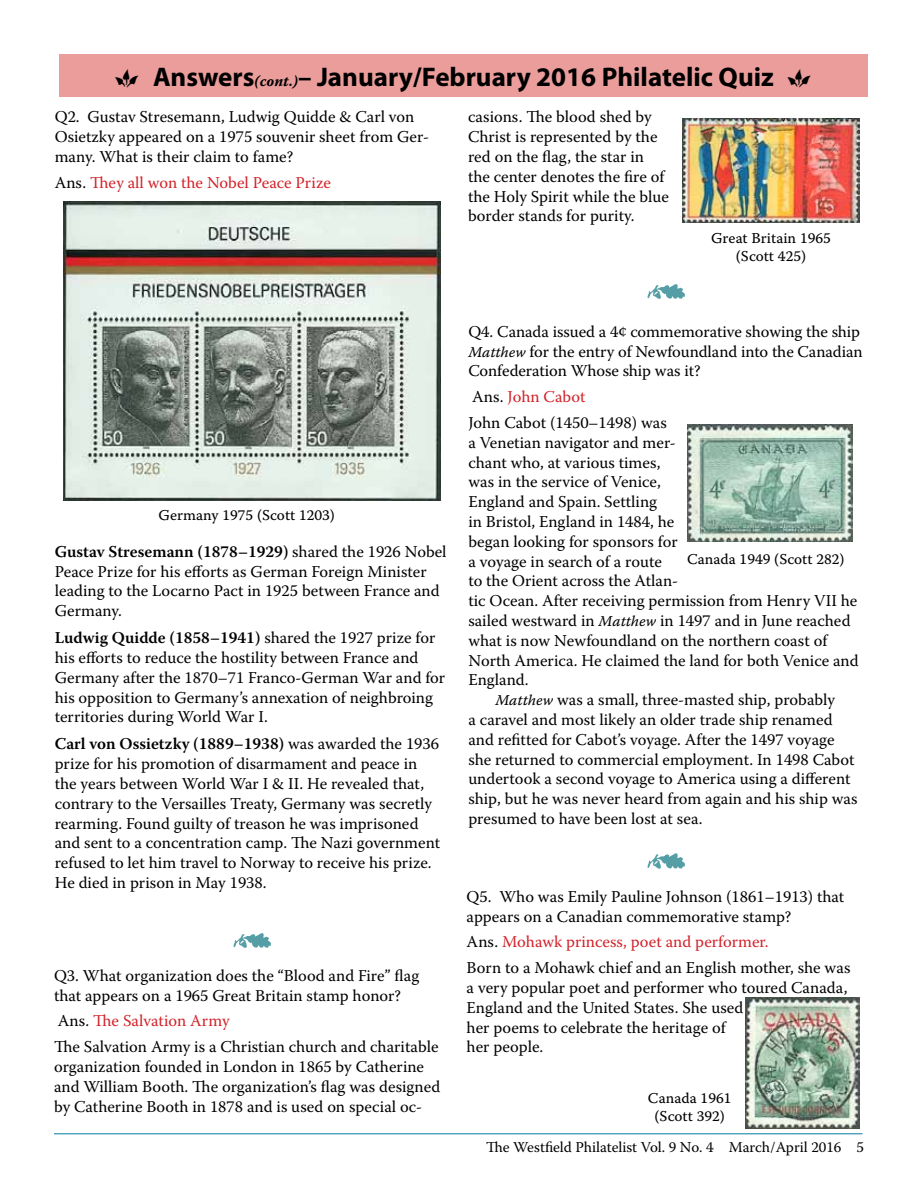
<style>
.page{position:relative;width:918px;height:1188px;background:#fff}
.page>*{position:absolute;margin:0;border:0;box-sizing:border-box;transform-origin:0 0}
.t1{font:700 27px "Myriad Pro";color:#000}
.t2{font:16.5px/19.8px "Warnock Pro";color:#000}
.t3{font:16.5px "Warnock Pro";color:#d2232a}
.t4{font:15px/18px "Warnock Pro Capt";color:#000;text-align:center}
.t5{font:15px "Warnock Pro";color:#000}
.s1{font-family:"Warnock Pro Capt";font-weight:400}
.s2{font-family:"Warnock Pro Bold It Capt";font-weight:400;font-size:15px}
.s3{color:#000}
.s4{font-weight:600}
.s5{color:#d2232a}
.s6{font-family:"Warnock Pro It Capt";font-size:15px}
</style>
<div class="page">
<hr style="left:54px;top:1133px;width:808px;height:1px;background:#007aa0">
<img style="left:233px;top:933px;width:38px;height:15px">
<img style="left:64px;top:201px;width:377px;height:299px">
<img style="left:683px;top:118px;width:177px;height:105px">
<img style="left:647px;top:284px;width:38px;height:15px">
<img style="left:687px;top:425px;width:166px;height:116px">
<img style="left:647px;top:853px;width:38px;height:16px">
<img style="left:746px;top:998px;width:114px;height:130px">
<div style="left:59px;top:54px;width:809px;height:43px;background:#ea9d9b"></div>
<h1 class="t1" style="left:115px;top:59px;width:699px"><span class="s1">y</span> Answers<span class="s2">(cont.)</span>– January/February 2016 Philatelic Quiz <span class="s1">y</span></h1>
<p class="t2" style="left:55px;top:107px;width:376px">Q2. Gustav Stresemann, Ludwig Quidde &amp; Carl von<br>Osietzky appeared on a 1975 souvenir sheet from Ger&shy;many. What is their claim to fame?</p>
<p class="t3" style="left:55px;top:172px;width:278px"><span class="s3">Ans.</span> They all won the Nobel Peace Prize</p>
<p class="t2" style="left:468px;top:107px;width:202px">casions. The blood shed by<br>Christ is represented by the red on the flag, the star in the center denotes the fire of the Holy Spirit while the blue border stands for purity.</p>
<p class="t4" style="left:711px;top:229px;width:121px">Great Britain 1965 (Scott 425)</p>
<p class="t4" style="left:158px;top:505px;width:178px">Germany 1975 (Scott 1203)</p>
<p class="t2" style="left:55px;top:541px;width:393px"><span class="s4">Gustav Stresemann (1878–1929)</span> shared the 1926 Nobel Peace Prize for his efforts as German Foreign Minister leading to the Locarno Pact in 1925 between France and Germany.</p>
<p class="t2" style="left:55px;top:628px;width:392px"><span class="s4">Ludwig Quidde (1858–1941)</span> shared the 1927 prize for his efforts to reduce the hostility between France and Germany after the 1870–71 Franco-German War and for his opposition to Germany’s annexation of neighbroing territories during World War I.</p>
<p class="t2" style="left:55px;top:734px;width:387px"><span class="s4">Carl von Ossietzky (1889–1938)</span> was awarded the 1936 prize for his promotion of disarmament and peace in the years between World War I &amp; II. He revealed that, contrary to the Versailles Treaty, Germany was secretly rearming. Found guilty of treason he was imprisoned and sent to a concentration camp. The Nazi government refused to let him travel to Norway to receive his prize.<br>He died in prison in May 1938.</p>
<p class="t2" style="left:54px;top:965px;width:367px">Q3. What organization does the “Blood and Fire” flag that appears on a 1965 Great Britain stamp honor?</p>
<p class="t2" style="left:54px;top:1008px;width:386px;line-height:25.8px">Ans. <span class="s5">The Salvation Army<br></span>The Salvation Army is a Christian church and charitable</p>
<p class="t2" style="left:54px;top:1056px;width:388px">organization founded in London in 1865 by Catherine and William Booth. The organization’s flag was designed by Catherine Booth in 1878 and is used on special oc-</p>
<p class="t2" style="left:468px;top:321px;width:396px">Q4. Canada issued a 4¢ commemorative showing the ship<br><span class="s6">Matthew</span> for the entry of Newfoundland into the Canadian<br>Confederation Whose ship was it?</p>
<p class="t2" style="left:468px;top:384px;width:200px;line-height:25.8px">Ans. <span class="s5">John Cabot<br></span>John Cabot (1450–1498) was</p>
<p class="t2" style="left:468px;top:432px;width:392px">a Venetian navigator and mer-<br>chant who, at various times,<br>was in the service of Venice,<br>England and Spain. Settling<br>in Bristol, England in 1484, he<br>began looking for sponsors for<br>a voyage in search of a route<br>to the Orient across the Atlan-<br>tic Ocean. After receiving permission from Henry VII he sailed westward in <span class="s6">Matthew</span> in 1497 and in June reached what is now Newfoundland on the northern coast of North America. He claimed the land for both Venice and England.</p>
<p class="t2" style="left:468px;top:690px;width:391px;text-indent:27px"><span class="s6">Matthew</span> was a small, three-masted ship, probably<br>a caravel and most likely an older trade ship renamed and refitted for Cabot’s voyage. After the 1497 voyage she returned to commercial employment. In 1498 Cabot undertook a second voyage to America using a different ship, but he was never heard from again and his ship was presumed to have been lost at sea.</p>
<p class="t4" style="left:687px;top:550px;width:159px">Canada 1949 (Scott 282)</p>
<p class="t2" style="left:467px;top:886px;width:379px">Q5. Who was Emily Pauline Johnson (1861–1913) that appears on a Canadian commemorative stamp?</p>
<p class="t2" style="left:467px;top:929px;width:385px;line-height:25.8px">Ans. <span class="s5">Mohawk princess, poet and performer.<br></span>Born to a Mohawk chief and an English mother, she was</p>
<p class="t2" style="left:467px;top:977px;width:382px">a very popular poet and performer who toured Canada, England and the United States. She used<br>her poems to celebrate the heritage of<br>her people.</p>
<p class="t4" style="left:648px;top:1089px;width:85px">Canada 1961 (Scott 392)</p>
<p class="t5" style="left:486px;top:1138px;width:379px">The Westfield Philatelist Vol. 9 No. 4 March/April 2016 5</p>
</div>
